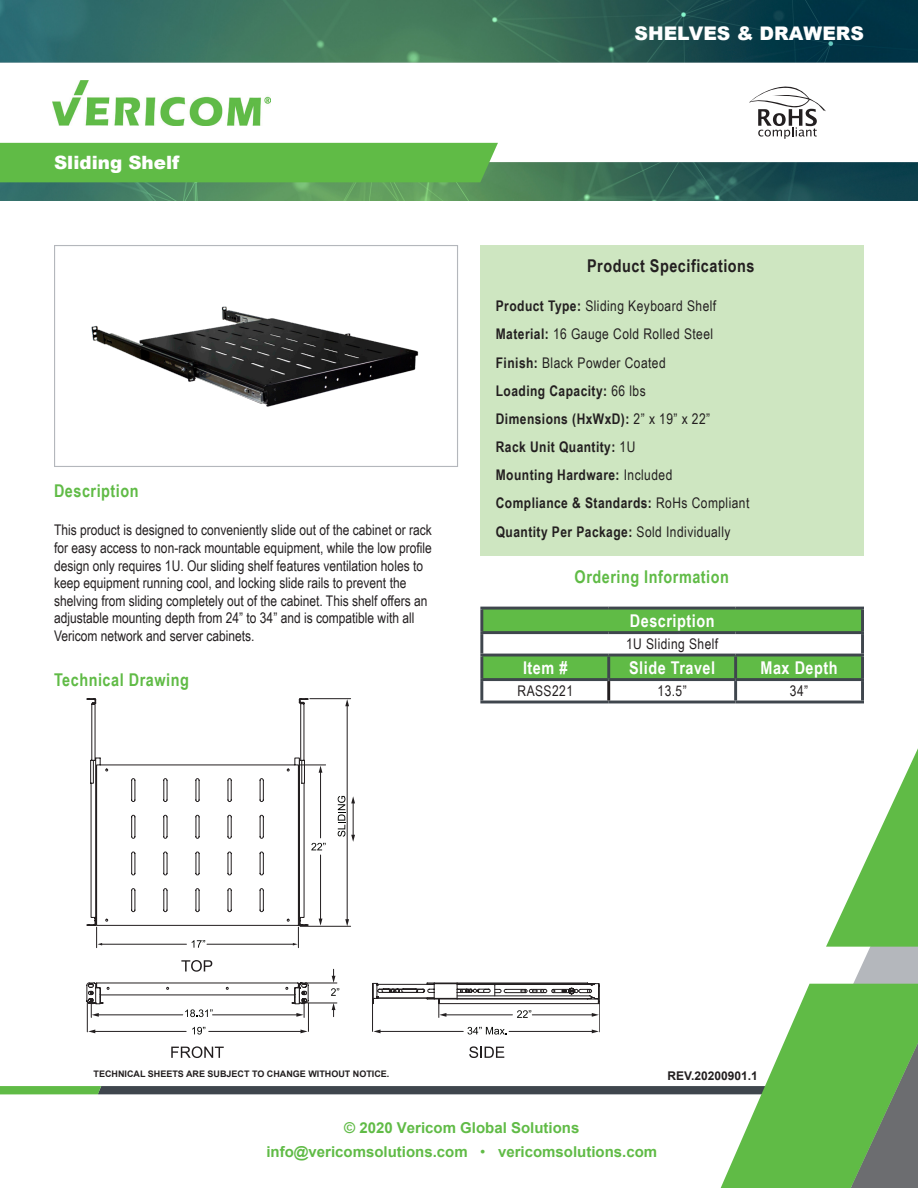
<style>
.page{position:relative;width:918px;height:1188px;background:#fff}
.page>*{position:absolute;margin:0;border:0;box-sizing:border-box;transform-origin:0 0}
.Page_Title_New{font:900 18.75px "Arial";color:#fff}
.Page_Title_New-2{font:900 18.3px "Arial";color:#fff}
.text_headers{font:700 17.55px "Arial Narrow";letter-spacing:.03em;color:#60bb46}
.text_headers-2{font:700 17.55px "Arial Narrow";letter-spacing:.03em;color:#fff}
.Black_Headers{font:700 17.55px "Arial Narrow";letter-spacing:.03em;color:#231f20}
.t1{font:700 15px/24.8px "Arial";color:#60bb46;text-align:center}
.copy_text{font:14.7px/17.5px "Arial Narrow";color:#231f20}
.Corporate_stationary{font:700 14.7px "Arial Narrow";letter-spacing:.03em;color:#231f20}
.Corporate_stationary-2{font:14.7px "Arial Narrow";letter-spacing:.03em;color:#231f20}
.Contact_Info_Letterh{font:700 12px "Arial";color:#231f20}
.t2{font:700 9px "Arial";color:#231f20}
.s1{font-weight:700}
.s2{font-weight:400}
</style>
<div class="page">
<img style="left:0;top:0;width:918px;height:201px">
<div style="left:0;top:143px;width:498px;height:39px;background:#60bb46"></div>
<img style="left:52px;top:80px;width:219px;height:45px">
<svg style="left:101px;top:1047px;width:614px;height:47px"></svg>
<svg style="left:0;top:1086px;width:101px;height:8px"></svg>
<svg style="left:809px;top:947px;width:109px;height:37px;fill:#b4b8bc"></svg>
<svg style="left:715px;top:984px;width:203px;height:204px"></svg>
<svg style="left:826px;top:748px;width:92px;height:199px"></svg>
<div style="left:480px;top:246px;width:384px;height:310px;background:#cee6c1"></div>
<svg style="left:469px;top:1046px;width:35px;height:12px"></svg>
<svg style="left:372px;top:983px;width:228px;height:52px"></svg>
<svg style="left:87px;top:699px;width:221px;height:303px"></svg>
<svg style="left:87px;top:703px;width:221px;height:223px"></svg>
<hr style="left:310px;top:699px;width:41px;height:1px;background:#231f20">
<hr style="left:347px;top:705px;width:1px;height:215px;background:#231f20">
<svg style="left:345px;top:919px;width:4px;height:7px"></svg>
<svg style="left:345px;top:699px;width:4px;height:7px"></svg>
<svg style="left:338px;top:796px;width:7px;height:41px"></svg>
<hr style="left:306px;top:983px;width:31px;height:1px;background:#231f20">
<hr style="left:101px;top:944px;width:85px;height:1px;background:#231f20">
<svg style="left:96px;top:927px;width:6px;height:21px"></svg>
<hr style="left:207px;top:944px;width:87px;height:1px;background:#231f20">
<svg style="left:293px;top:927px;width:6px;height:21px"></svg>
<svg style="left:192px;top:940px;width:13px;height:8px"></svg>
<hr style="left:353px;top:802px;width:1px;height:34px;background:#231f20">
<svg style="left:351px;top:796px;width:4px;height:7px"></svg>
<svg style="left:351px;top:835px;width:4px;height:7px"></svg>
<svg style="left:181px;top:960px;width:31px;height:12px"></svg>
<hr style="left:300px;top:926px;width:51px;height:1px;background:#231f20">
<hr style="left:320px;top:855px;width:1px;height:65px;background:#231f20">
<svg style="left:319px;top:919px;width:3px;height:7px"></svg>
<hr style="left:320px;top:771px;width:1px;height:67px;background:#231f20">
<svg style="left:300px;top:765px;width:26px;height:8px"></svg>
<svg style="left:311px;top:843px;width:15px;height:7px"></svg>
<svg style="left:171px;top:1046px;width:53px;height:12px"></svg>
<svg style="left:87px;top:1002px;width:250px;height:33px"></svg>
<svg style="left:331px;top:969px;width:8px;height:27px"></svg>
<div style="left:54px;top:245px;width:404px;height:222px;border:1px solid #b4b7bc"></div>
<div style="left:483px;top:610px;width:378px;height:68px;background:#60bb46"></div>
<div style="left:482px;top:633px;width:381px;height:22px;background:#fff"></div>
<hr style="left:480px;top:607px;width:129px;height:3px;background:#3f464d">
<hr style="left:480px;top:610px;width:3px;height:21px;background:#3f464d">
<hr style="left:609px;top:607px;width:127px;height:3px;background:#3f464d">
<hr style="left:736px;top:607px;width:128px;height:3px;background:#3f464d">
<hr style="left:861px;top:610px;width:3px;height:21px;background:#3f464d">
<hr style="left:480px;top:631px;width:129px;height:3px;background:#3f464d">
<hr style="left:480px;top:634px;width:3px;height:20px;background:#3f464d">
<hr style="left:609px;top:631px;width:127px;height:3px;background:#3f464d">
<hr style="left:736px;top:631px;width:128px;height:3px;background:#3f464d">
<hr style="left:861px;top:634px;width:3px;height:20px;background:#3f464d">
<hr style="left:480px;top:654px;width:129px;height:3px;background:#3f464d">
<hr style="left:480px;top:657px;width:3px;height:21px;background:#3f464d">
<hr style="left:609px;top:654px;width:127px;height:3px;background:#3f464d">
<hr style="left:607px;top:657px;width:3px;height:21px;background:#3f464d">
<hr style="left:736px;top:654px;width:128px;height:3px;background:#3f464d">
<hr style="left:734px;top:657px;width:3px;height:21px;background:#3f464d">
<hr style="left:861px;top:657px;width:3px;height:21px;background:#3f464d">
<hr style="left:480px;top:701px;width:129px;height:2px;background:#3f464d">
<hr style="left:609px;top:701px;width:127px;height:2px;background:#3f464d">
<hr style="left:736px;top:701px;width:128px;height:2px;background:#3f464d">
<hr style="left:480px;top:678px;width:129px;height:3px;background:#3f464d">
<hr style="left:480px;top:681px;width:3px;height:20px;background:#3f464d">
<hr style="left:609px;top:678px;width:127px;height:3px;background:#3f464d">
<hr style="left:736px;top:678px;width:128px;height:3px;background:#3f464d">
<hr style="left:734px;top:681px;width:3px;height:20px;background:#3f464d">
<hr style="left:861px;top:681px;width:3px;height:20px;background:#3f464d">
<hr style="left:607px;top:681px;width:3px;height:20px;background:#231f20">
<img style="left:91px;top:306px;width:328px;height:101px">
<svg style="left:749px;top:87px;width:77px;height:52px"></svg>
<p class="Page_Title_New-2" style="left:54px;top:150px;width:127px">Sliding Shelf</p>
<p class="text_headers" style="left:54px;top:477px;width:86px">Description</p>
<p class="copy_text" style="left:54px;top:521px;width:379px">This product is designed to conveniently slide out of the cabinet or rack</p>
<p class="copy_text" style="left:54px;top:538px;width:379px">for easy access to non-rack mountable equipment, while the low profile design only requires 1U. Our sliding shelf features ventilation holes to</p>
<p class="copy_text" style="left:54px;top:574px;width:354px">keep equipment running cool, and locking slide rails to prevent the</p>
<p class="copy_text" style="left:54px;top:591px;width:375px">shelving from sliding completely out of the cabinet. This shelf offers an adjustable mounting depth from 24” to 34” and is compatible with all<br>Vericom network and server cabinets.</p>
<p class="text_headers" style="left:54px;top:667px;width:136px">Technical Drawing</p>
<p class="Page_Title_New" style="left:635px;top:19px;width:231px">SHELVES &amp; DRAWERS</p>
<p class="Black_Headers" style="left:587px;top:253px;width:169px">Product Specifications</p>
<p class="Corporate_stationary-2" style="left:496px;top:295px;width:222px"><span class="s1">Product Type:</span> Sliding Keyboard Shelf</p>
<p class="Corporate_stationary-2" style="left:496px;top:323px;width:219px"><span class="s1">Material:</span> 16 Gauge Cold Rolled Steel</p>
<p class="Corporate_stationary-2" style="left:496px;top:352px;width:171px"><span class="s1">Finish:</span> Black Powder Coated</p>
<p class="Corporate_stationary" style="left:496px;top:379px;width:151px">Loading Capacity: <span class="s2">66 lbs</span></p>
<p class="Corporate_stationary" style="left:496px;top:408px;width:216px">Dimensions (HxWxD): <span class="s2">2” x 19” x 22”</span></p>
<p class="Corporate_stationary" style="left:496px;top:436px;width:141px">Rack Unit Quantity: <span class="s2">1U</span></p>
<p class="Corporate_stationary" style="left:496px;top:464px;width:178px">Mounting Hardware: <span class="s2">Included</span></p>
<p class="Corporate_stationary" style="left:496px;top:492px;width:255px">Compliance &amp; Standards: <span class="s2">RoHs Compliant</span></p>
<p class="Corporate_stationary" style="left:496px;top:520px;width:236px">Quantity Per Package: <span class="s2">Sold Individually</span></p>
<p class="text_headers" style="left:575px;top:564px;width:156px">Ordering Information</p>
<p class="text_headers-2" style="left:630px;top:607px;width:86px">Description</p>
<p class="Corporate_stationary-2" style="left:626px;top:633px;width:94px">1U Sliding Shelf</p>
<p class="text_headers-2" style="left:523px;top:654px;width:46px">Item #</p>
<p class="text_headers-2" style="left:629px;top:654px;width:88px">Slide Travel</p>
<p class="text_headers-2" style="left:760px;top:654px;width:79px">Max Depth</p>
<p class="Corporate_stationary-2" style="left:518px;top:680px;width:57px">RASS221</p>
<p class="Corporate_stationary-2" style="left:658px;top:680px;width:31px">13.5”</p>
<p class="Corporate_stationary-2" style="left:790px;top:680px;width:20px">34”</p>
<p class="t2" style="left:94px;top:1068px;width:297px">TECHNICAL SHEETS ARE SUBJECT TO CHANGE WITHOUT NOTICE.</p>
<p class="Contact_Info_Letterh" style="left:667px;top:1067px;width:92px">REV.20200901.1</p>
<p class="t1" style="left:266px;top:1115px;width:392px">© 2020 Vericom Global Solutions info@vericomsolutions.com <span class="s2">•</span> vericomsolutions.com</p>
</div>
